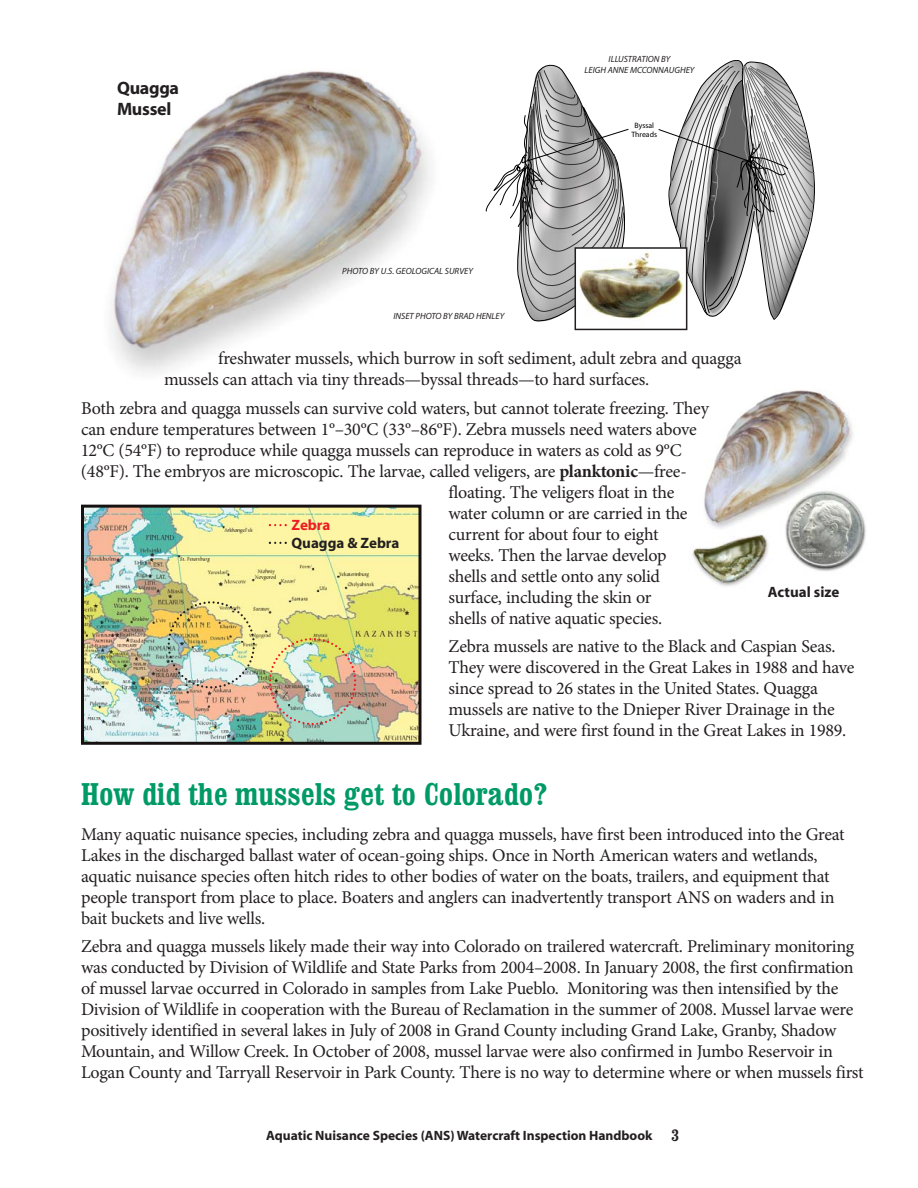
<style>
.page{position:relative;width:918px;height:1188px;background:#fff}
.page>*{position:absolute;margin:0;border:0;box-sizing:border-box;transform-origin:0 0}
.t1{font:700 condensed 31.5px "Clarendon";color:#009a66}
.t2{font:18px/21px "Minion Pro";letter-spacing:-.015em;color:#231f20}
.t3{font:700 18px/21px "Myriad Pro";letter-spacing:-.015em;color:#231f20}
.t4{font:700 15px "Myriad";color:#231f20}
.t5{font:700 15px "Myriad";letter-spacing:-.005em;color:#ed1c24}
.t6{font:700 13.5px "Myriad";color:#231f20}
.t7{font:italic 9px/10.5px "Myriad Pro";color:#231f20;text-align:center}
.t8{font:7.8px/9.3px "Myriad";color:#000;text-align:center}
.s1{font-weight:700}
.s2{font-family:"Clarendon";font-stretch:condensed;font-size:16.5px}
</style>
<div class="page">
<svg style="left:486px;top:64px;width:143px;height:258px"></svg>
<svg style="left:658px;top:60px;width:157px;height:260px"></svg>
<img style="left:111px;top:71px;width:320px;height:302px">
<svg style="left:704px;top:390px;width:162px;height:181px"></svg>
<img style="left:692px;top:525px;width:85px;height:62px">
<img style="left:85px;top:509px;width:333px;height:232px">
<div style="left:81px;top:505px;width:341px;height:240px;border:3px solid #171112"></div>
<img style="left:578px;top:250px;width:106px;height:72px">
<div style="left:575px;top:247px;width:112px;height:83px;border:2px solid #231f20"></div>
<img style="left:268px;top:637px;width:89px;height:89px">
<img style="left:166px;top:600px;width:90px;height:90px">
<svg style="left:269px;top:524px;width:18px;height:2px"></svg>
<svg style="left:269px;top:542px;width:18px;height:2px"></svg>
<p class="t3" style="left:117px;top:79px;width:64px">Quagga<br>Mussel</p>
<p class="t7" style="left:342px;top:266px;width:132px">PHOTO BY U.S. GEOLOGICAL SURVEY</p>
<p class="t7" style="left:393px;top:311px;width:113px">INSET PHOTO BY BRAD HENLEY</p>
<p class="t7" style="left:584px;top:55px;width:112px">ILLUSTRATION BY<br>LEIGH ANNE MCCONNAUGHEY</p>
<p class="t8" style="left:631px;top:121px;width:27px">Byssal<br>Threads</p>
<p class="t2" style="left:164px;top:349px;width:579px;text-indent:54px">freshwater mussels, which burrow in soft sediment, adult zebra and quagga mussels can attach via tiny threads—byssal threads—to hard surfaces.</p>
<p class="t2" style="left:81px;top:399px;width:630px">Both zebra and quagga mussels can survive cold waters, but cannot tolerate freezing. They</p>
<p class="t2" style="left:81px;top:420px;width:617px">can endure temperatures between 1º–30ºC (33º–86ºF). Zebra mussels need waters above</p>
<p class="t2" style="left:81px;top:441px;width:602px">12ºC (54ºF) to reproduce while quagga mussels can reproduce in waters as cold as 9ºC</p>
<p class="t2" style="left:81px;top:462px;width:607px">(48ºF). The embryos are microscopic. The larvae, called veligers, are <span class="s1">planktonic</span>—free-</p>
<p class="t2" style="left:449px;top:483px;width:227px">floating. The veligers float in the</p>
<p class="t2" style="left:449px;top:504px;width:241px">water column or are carried in the</p>
<p class="t2" style="left:449px;top:525px;width:212px">current for about four to eight</p>
<p class="t2" style="left:449px;top:546px;width:220px">weeks. Then the larvae develop</p>
<p class="t2" style="left:449px;top:567px;width:213px">shells and settle onto any solid</p>
<p class="t2" style="left:449px;top:588px;width:204px">surface, including the skin or</p>
<p class="t2" style="left:449px;top:609px;width:215px">shells of native aquatic species.</p>
<p class="t2" style="left:449px;top:637px;width:407px">Zebra mussels are native to the Black and Caspian Seas.<br>They were discovered in the Great Lakes in 1988 and have since spread to 26 states in the United States. Quagga mussels are native to the Dnieper River Drainage in the Ukraine, and were first found in the Great Lakes in 1989.</p>
<p class="t5" style="left:292px;top:519px;width:40px">Zebra</p>
<p class="t4" style="left:292px;top:537px;width:109px">Quagga &amp; Zebra</p>
<p class="t4" style="left:768px;top:587px;width:73px">Actual size</p>
<h1 class="t1" style="left:81px;top:783px;width:468px">How did the mussels get to Colorado?</h1>
<p class="t2" style="left:81px;top:825px;width:765px">Many aquatic nuisance species, including zebra and quagga mussels, have first been introduced into the Great Lakes in the discharged ballast water of ocean-going ships. Once in North American waters and wetlands, aquatic nuisance species often hitch rides to other bodies of water on the boats, trailers, and equipment that people transport from place to place. Boaters and anglers can inadvertently transport ANS on waders and in bait buckets and live wells.</p>
<p class="t2" style="left:81px;top:937px;width:784px">Zebra and quagga mussels likely made their way into Colorado on trailered watercraft. Preliminary monitoring was conducted by Division of Wildlife and State Parks from 2004–2008. In January 2008, the first confirmation of mussel larvae occurred in Colorado in samples from Lake Pueblo. Monitoring was then intensified by the Division of Wildlife in cooperation with the Bureau of Reclamation in the summer of 2008. Mussel larvae were positively identified in several lakes in July of 2008 in Grand County including Grand Lake, Granby, Shadow Mountain, and Willow Creek. In October of 2008, mussel larvae were also confirmed in Jumbo Reservoir in Logan County and Tarryall Reservoir in Park County. There is no way to determine where or when mussels first</p>
<p class="t6" style="left:266px;top:1131px;width:414px">Aquatic Nuisance Species (ANS) Watercraft Inspection Handbook <span class="s2">3</span></p>
</div>
